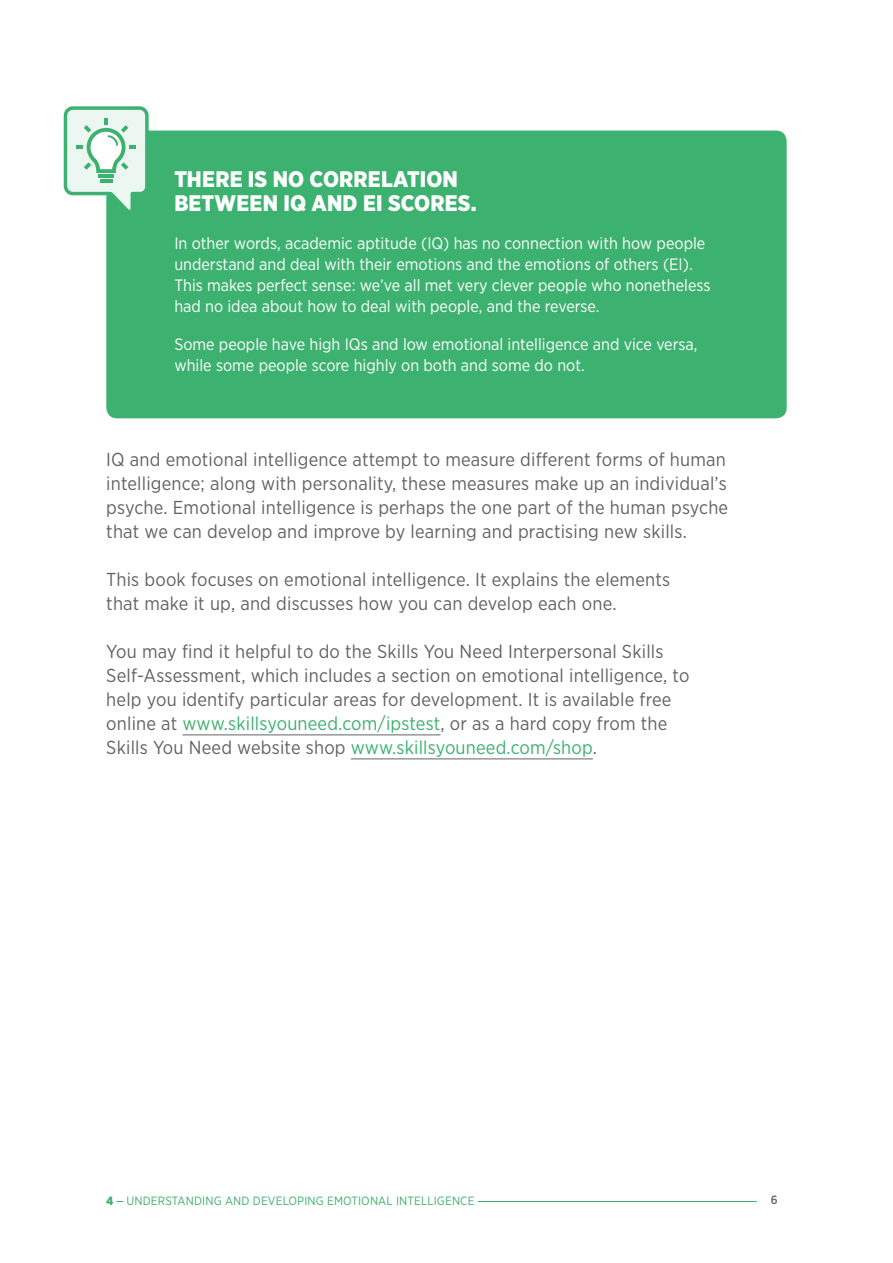
<style>
.page{position:relative;width:893px;height:1263px;background:#fff}
.page>*{position:absolute;margin:0;border:0;box-sizing:border-box;transform-origin:0 0}
.t1{font:900 22.5px/24px "Gotham Narrow";letter-spacing:.01em;color:#fff}
.t2{font:18.75px/24px "Gotham Narrow";letter-spacing:.01em;color:#636363}
.t3{font:16.5px/21px "Gotham Narrow";color:#fff}
.t4{font:12px "Gotham Narrow";letter-spacing:.01em;color:#3db16f}
.t5{font:500 12px "Gotham Narrow";color:#636363}
.s1{color:#3db16f}
.s2{font-weight:900}
</style>
<div class="page">
<hr style="left:478px;top:1201px;width:279px;height:1px;background:#3db16f">
<hr style="left:183px;top:734px;width:257px;height:1px;background:#636363">
<hr style="left:351px;top:758px;width:242px;height:1px;background:#636363">
<div style="left:106px;top:131px;width:681px;height:287px;background:#3db16f;border-radius:11px"></div>
<svg style="left:63px;top:106px;width:87px;height:111px"></svg>
<p class="t1" style="left:174px;top:167px;width:304px">THERE IS NO CORRELATION<br>BETWEEN IQ AND EI SCORES.</p>
<p class="t3" style="left:174px;top:232px;width:538px">In other words, academic aptitude (IQ) has no connection with how people understand and deal with their emotions and the emotions of others (EI).<br>This makes perfect sense: we’ve all met very clever people who nonetheless had no idea about how to deal with people, and the reverse.</p>
<p class="t3" style="left:174px;top:333px;width:525px">Some people have high IQs and low emotional intelligence and vice versa, while some people score highly on both and some do not.</p>
<p class="t2" style="left:106px;top:447px;width:623px">IQ and emotional intelligence attempt to measure different forms of human intelligence; along with personality, these measures make up an individual’s psyche. Emotional intelligence is perhaps the one part of the human psyche that we can develop and improve by learning and practising new skills.</p>
<p class="t2" style="left:106px;top:567px;width:565px">This book focuses on emotional intelligence. It explains the elements that make it up, and discusses how you can develop each one.</p>
<p class="t2" style="left:106px;top:639px;width:585px">You may find it helpful to do the Skills You Need Interpersonal Skills Self-Assessment, which includes a section on emotional intelligence, to help you identify particular areas for development. It is available free online at <span class="s1">www.skillsyouneed.com/ipstest</span>, or as a hard copy from the Skills You Need website shop <span class="s1">www.skillsyouneed.com/shop</span>.</p>
<p class="t4" style="left:106px;top:1193px;width:370px"><span class="s2">4</span> UNDERSTANDING AND DEVELOPING EMOTIONAL INTELLIGENCE</p>
<p class="t5" style="left:771px;top:1192px;width:8px">6</p>
</div>
